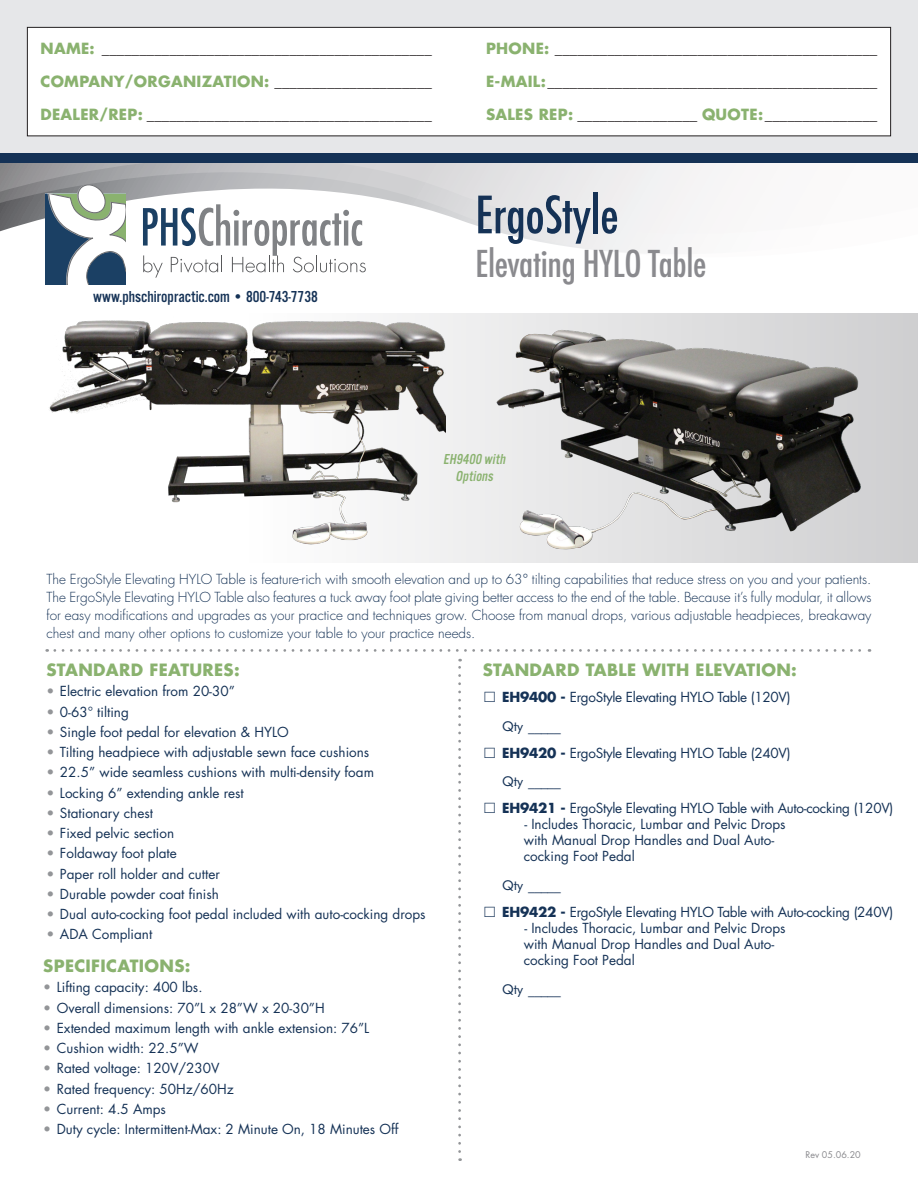
<style>
.page{position:relative;width:918px;height:1188px;background:#fff}
.page>*{position:absolute;margin:0;border:0;box-sizing:border-box;transform-origin:0 0}
.t1{font:500 condensed 49.95px "Futura";letter-spacing:-.01em;color:#153256}
.t2{font:500 condensed 36px "Futura";letter-spacing:-.01em;color:#8a8a8e}
.t3{font:700 16.5px "Futura";letter-spacing:.02em;color:#8ab26f}
.t4{font:16.5px "Alternate Got No 3 D";color:#153256}
.t5{font:700 15px "Minion Pro";color:#231f20}
.t6{font:700 15px "Futura";letter-spacing:.02em;color:#8ab26f}
.t7{font:italic 15px/16.5px "Alternate Got No 3 D";color:#8ab26f;text-align:center}
.t8{font:13.5px/16.2px "Futura";color:#153256}
.t9{font:300 13.5px/18px "Futura";color:#153256;text-align:justify}
.t10{font:13.5px "Futura";letter-spacing:-.02em;color:#153256}
.t11{font:13.5px "Futura BT";letter-spacing:-.02em;color:#153256}
.t12{font:9px "Futura";color:#8a8a8e}
.s1{font-family:"Futura";color:#8ab26f}
.s2{font-family:"Minion Pro";color:#231f20}
.s3{color:#939598}
.s4{font-weight:700}
</style>
<div class="page">
<svg style="left:383px;top:313px;width:535px;height:250px;fill:#efefef"></svg>
<svg style="left:0;top:162px;width:918px;height:91px"></svg>
<div style="left:0;top:0;width:918px;height:154px;background:#e6e7e9"></div>
<div style="left:27px;top:27px;width:864px;height:109px;background:#fff"></div>
<div style="left:27px;top:27px;width:864px;height:109px;border:1px solid #231f20"></div>
<svg style="left:143px;top:204px;width:223px;height:74px"></svg>
<div style="left:45px;top:193px;width:81px;height:91px;background:#1b4064"></div>
<svg style="left:47px;top:184px;width:79px;height:100px"></svg>
<div style="left:0;top:153px;width:918px;height:9px;background:#153256"></div>
<svg style="left:55px;top:649px;width:815px;height:3px"></svg>
<svg style="left:458px;top:659px;width:3px;height:493px"></svg>
<img style="left:471px;top:313px;width:433px;height:250px">
<img style="left:49px;top:315px;width:397px;height:231px">
<p class="t5" style="left:40px;top:39px;width:393px"><span class="s1">NAME:</span> ____________________________________________</p>
<p class="t6" style="left:40px;top:71px;width:393px">COMPANY/ORGANIZATION: <span class="s2">_____________________</span></p>
<p class="t5" style="left:40px;top:105px;width:393px"><span class="s1">DEALER/REP:</span> ______________________________________</p>
<p class="t4" style="left:93px;top:288px;width:226px">www.phschiropractic.com • 800-743-7738</p>
<p class="t5" style="left:486px;top:39px;width:393px"><span class="s1">PHONE:</span> ___________________________________________</p>
<p class="t5" style="left:486px;top:72px;width:393px"><span class="s1">E-MAIL:</span>____________________________________________</p>
<p class="t5" style="left:486px;top:105px;width:393px"><span class="s1">SALES REP:</span> ________________ <span class="s1">QUOTE:</span>_______________</p>
<p class="t1" style="left:475px;top:183px;width:145px">ErgoStyle</p>
<p class="t2" style="left:475px;top:240px;width:233px">Elevating HYLO Table</p>
<p class="t7" style="left:443px;top:451px;width:66px">EH9400 with<br>Options</p>
<p class="t9" style="left:46px;top:570px;width:827px">The ErgoStyle Elevating HYLO Table is feature-rich with smooth elevation and up to 63° tilting capabilities that reduce stress on you and your patients.<br>The ErgoStyle Elevating HYLO Table also features a tuck away foot plate giving better access to the end of the table. Because it’s fully modular, it allows for easy modifications and upgrades as your practice and techniques grow. Choose from manual drops, various adjustable headpieces, breakaway chest and many other options to customize your table to your practice needs.</p>
<p class="t3" style="left:46px;top:658px;width:195px">STANDARD FEATURES:</p>
<p class="t8" style="left:46px;top:683px;width:190px"><span class="s3">•</span> Electric elevation from 20-30”</p>
<p class="t8" style="left:46px;top:703px;width:84px"><span class="s3">•</span> 0-63° tilting</p>
<p class="t8" style="left:46px;top:724px;width:244px"><span class="s3">•</span> Single foot pedal for elevation &amp; HYLO</p>
<p class="t8" style="left:46px;top:744px;width:324px"><span class="s3">•</span> Tilting headpiece with adjustable sewn face cushions</p>
<p class="t8" style="left:46px;top:764px;width:329px"><span class="s3">•</span> 22.5” wide seamless cushions with multi-density foam</p>
<p class="t8" style="left:46px;top:784px;width:199px"><span class="s3">•</span> Locking 6” extending ankle rest</p>
<p class="t8" style="left:46px;top:805px;width:108px"><span class="s3">•</span> Stationary chest</p>
<p class="t8" style="left:46px;top:825px;width:129px"><span class="s3">•</span> Fixed pelvic section</p>
<p class="t8" style="left:46px;top:845px;width:132px"><span class="s3">•</span> Foldaway foot plate</p>
<p class="t8" style="left:46px;top:865px;width:175px"><span class="s3">•</span> Paper roll holder and cutter</p>
<p class="t8" style="left:46px;top:886px;width:174px"><span class="s3">•</span> Durable powder coat finish</p>
<p class="t8" style="left:46px;top:906px;width:381px"><span class="s3">•</span> Dual auto-cocking foot pedal included with auto-cocking drops</p>
<p class="t8" style="left:46px;top:926px;width:107px"><span class="s3">•</span> ADA Compliant</p>
<p class="t3" style="left:43px;top:954px;width:149px">SPECIFICATIONS:</p>
<p class="t8" style="left:43px;top:979px;width:161px"><span class="s3">•</span> Lifting capacity: 400 lbs.</p>
<p class="t8" style="left:43px;top:999px;width:283px"><span class="s3">•</span> Overall dimensions: 70”L x 28”W x 20-30”H</p>
<p class="t8" style="left:43px;top:1020px;width:328px"><span class="s3">•</span> Extended maximum length with ankle extension: 76”L</p>
<p class="t8" style="left:43px;top:1040px;width:157px"><span class="s3">•</span> Cushion width: 22.5”W</p>
<p class="t8" style="left:43px;top:1060px;width:178px"><span class="s3">•</span> Rated voltage: 120V/230V</p>
<p class="t8" style="left:43px;top:1080px;width:192px"><span class="s3">•</span> Rated frequency: 50Hz/60Hz</p>
<p class="t8" style="left:43px;top:1101px;width:124px"><span class="s3">•</span> Current: 4.5 Amps</p>
<p class="t8" style="left:43px;top:1121px;width:357px"><span class="s3">•</span> Duty cycle: Intermittent-Max: 2 Minute On, 18 Minutes Off</p>
<p class="t3" style="left:483px;top:659px;width:316px">STANDARD TABLE WITH ELEVATION:</p>
<p class="t10" style="left:483px;top:688px;width:309px">□ <span class="s4">EH9400 -</span> ErgoStyle Elevating HYLO Table (120V)</p>
<p class="t11" style="left:502px;top:718px;width:60px">Qty _____</p>
<p class="t10" style="left:483px;top:743px;width:309px">□ <span class="s4">EH9420 -</span> ErgoStyle Elevating HYLO Table (240V)</p>
<p class="t11" style="left:502px;top:773px;width:60px">Qty _____</p>
<p class="t10" style="left:483px;top:799px;width:412px">□ <span class="s4">EH9421 -</span> ErgoStyle Elevating HYLO Table with Auto-cocking (120V)</p>
<p class="t8" style="left:524px;top:816px;width:263px">- Includes Thoracic, Lumbar and Pelvic Drops with Manual Drop Handles and Dual Auto&shy;cocking Foot Pedal</p>
<p class="t11" style="left:502px;top:877px;width:60px">Qty _____</p>
<p class="t10" style="left:483px;top:903px;width:412px">□ <span class="s4">EH9422 -</span> ErgoStyle Elevating HYLO Table with Auto-cocking (240V)</p>
<p class="t8" style="left:524px;top:920px;width:263px">- Includes Thoracic, Lumbar and Pelvic Drops with Manual Drop Handles and Dual Auto&shy;cocking Foot Pedal</p>
<p class="t11" style="left:502px;top:981px;width:60px">Qty _____</p>
<p class="t12" style="left:805px;top:1148px;width:57px">Rev 05.06.20</p>
</div>
